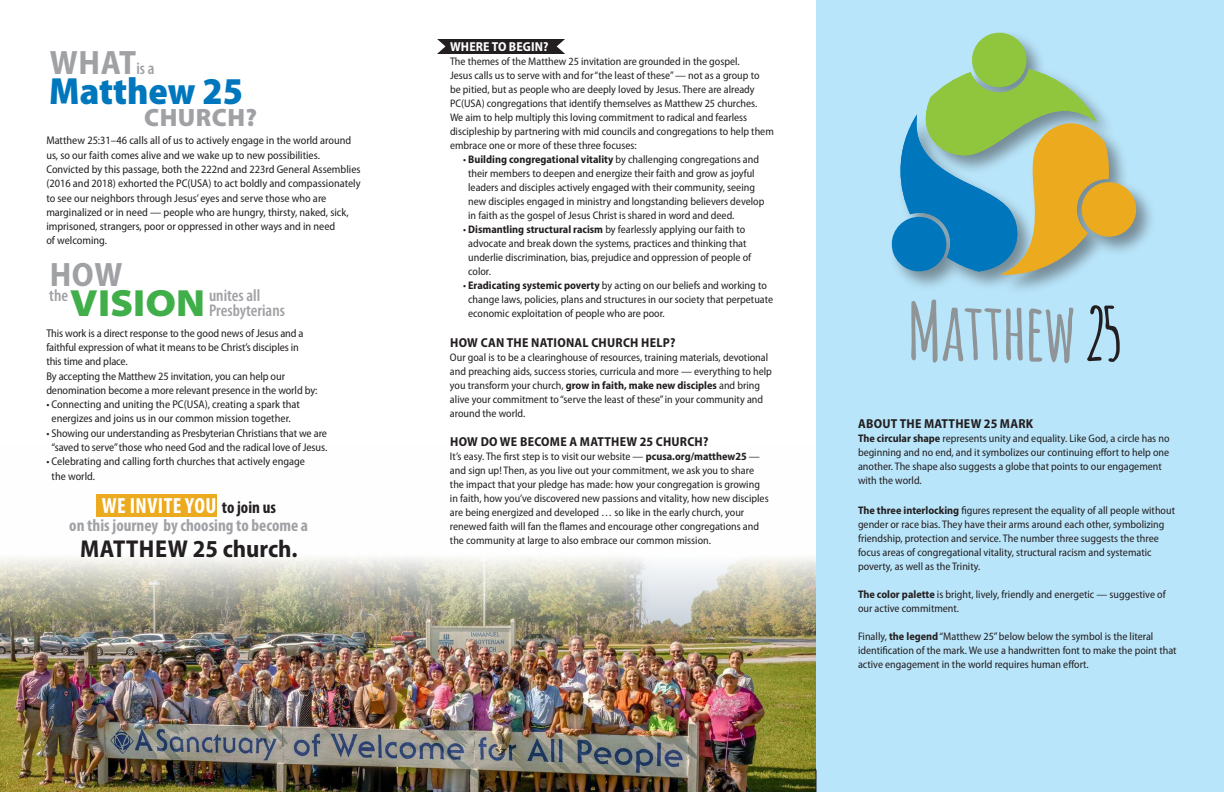
<style>
.page{position:relative;width:1224px;height:792px;background:#fff}
.page>*{position:absolute;margin:0;border:0;box-sizing:border-box;transform-origin:0 0}
.t1{font:700 78.9px "Amatic";letter-spacing:.01em;color:#8f9497}
.Head{font:900 semi-condensed 38px "Myriad Pro";color:#0077bd}
.Head-2{font:900 semi-expanded 38px "Myriad Pro";color:#40ae49}
.Head-3{font:700 semi-condensed 34px "Myriad Pro";letter-spacing:.02em;color:#a0a1a5}
.Head-4{font:900 25.1px "Myriad Pro";letter-spacing:.02em;color:#a0a1a5}
.Head-5{font:700 semi-condensed 24.5px "Myriad Pro";color:#231f20}
.Head-6{font:700 condensed 22px "Myriad Pro";letter-spacing:.02em;color:#fff}
.Head-7{font:700 condensed 17.1px "Myriad Pro";color:#a0a1a5}
.Head-8{font:600 condensed 17px "Myriad Pro";color:#a0a1a5}
.Head-9{font:700 semi-condensed 13px "Myriad Pro";letter-spacing:.02em;color:#231f20}
.Head-10{font:700 semi-condensed 13px "Myriad Pro";letter-spacing:.01em;color:#fff}
.t2{font:semi-condensed 11.2px/14.3px "Myriad Pro";color:#231f20}
.Head-11{font:semi-condensed 11px/14px "Myriad Pro";color:#231f20}
.s1{font-weight:700}
.s2{font-weight:600;font-stretch:condensed;font-size:17px}
.s3{font-size:71.5px;color:#231f20}
.s4{font-size:17.1px;color:#231f20}
</style>
<div class="page">
<img style="left:0;top:494px;width:816px;height:298px">
<div style="left:816px;top:0;width:408px;height:792px;background:#b9e5fa"></div>
<svg style="left:816px;top:770px;width:1px;height:22px"></svg>
<div style="left:437px;top:39px;width:129px;height:15px;background:#231f20"></div>
<svg style="left:437px;top:39px;width:8px;height:15px"></svg>
<svg style="left:557px;top:39px;width:9px;height:15px"></svg>
<div style="left:96px;top:494px;width:120px;height:22px;background:#ecaa1f"></div>
<div style="left:889px;top:30px;width:268px;height:265px;background:#231f20;opacity:.45"></div>
<svg style="left:889px;top:30px;width:251px;height:245px"></svg>
<p class="Head-10" style="left:450px;top:38px;width:100px">WHERE TO BEGIN?</p>
<p class="Head-11" style="left:450px;top:54px;width:325px">The themes of the Matthew 25 invitation are grounded in the gospel.<br>Jesus calls us to serve with and for “the least of these” — not as a group to<br>be pitied, but as people who are deeply loved by Jesus. There are already PC(USA) congregations that identify themselves as Matthew 25 churches.<br>We aim to help multiply this loving commitment to radical and fearless discipleship by partnering with mid councils and congregations to help them embrace one or more of these three focuses:</p>
<p class="Head-11" style="left:468px;top:152px;width:298px;text-indent:-5px">• <span class="s1">Building congregational vitality</span> by challenging congregations and their members to deepen and energize their faith and grow as joyful leaders and disciples actively engaged with their community, seeing new disciples engaged in ministry and longstanding believers develop in faith as the gospel of Jesus Christ is shared in word and deed.</p>
<p class="Head-11" style="left:468px;top:222px;width:285px;text-indent:-5px">• <span class="s1">Dismantling structural racism</span> by fearlessly applying our faith to advocate and break down the systems, practices and thinking that underlie discrimination, bias, prejudice and oppression of people of color.</p>
<p class="Head-11" style="left:468px;top:278px;width:306px;text-indent:-5px">• <span class="s1">Eradicating systemic poverty</span> by acting on our beliefs and working to change laws, policies, plans and structures in our society that perpetuate economic exploitation of people who are poor.</p>
<p class="Head-9" style="left:450px;top:334px;width:227px">HOW CAN THE NATIONAL CHURCH HELP?</p>
<p class="Head-11" style="left:450px;top:350px;width:323px">Our goal is to be a clearinghouse of resources, training materials, devotional and preaching aids, success stories, curricula and more — everything to help you transform your church, <span class="s1">grow in faith, make new disciples</span> and bring alive your commitment to “serve the least of these” in your community and around the world.</p>
<p class="Head-9" style="left:450px;top:433px;width:260px">HOW DO WE BECOME A MATTHEW 25 CHURCH?</p>
<p class="Head-11" style="left:450px;top:449px;width:320px">It’s easy. The first step is to visit our website — <span class="s1">pcusa.org/matthew25</span> — and sign up! Then, as you live out your commitment, we ask you to share the impact that your pledge has made: how your congregation is growing in faith, how you’ve discovered new passions and vitality, how new disciples are being energized and developed … so like in the early church, your renewed faith will fan the flames and encourage other congregations and the community at large to also embrace our common mission.</p>
<p class="Head-3" style="left:50px;top:41px;width:106px">WHAT<span class="s2">is a</span></p>
<p class="Head" style="left:49px;top:67px;width:195px">Matthew 25</p>
<p class="Head-4" style="left:144px;top:101px;width:114px">CHURCH?</p>
<p class="t2" style="left:46px;top:133px;width:316px">Matthew 25:31–46 calls all of us to actively engage in the world around us, so our faith comes alive and we wake up to new possibilities.<br>Convicted by this passage, both the 222nd and 223rd General Assemblies (2016 and 2018) exhorted the PC(USA) to act boldly and compassionately to see our neighbors through Jesus’ eyes and serve those who are marginalized or in need — people who are hungry, thirsty, naked, sick, imprisoned, strangers, poor or oppressed in other ways and in need<br>of welcoming.</p>
<p class="Head-3" style="left:50px;top:252px;width:74px">HOW</p>
<p class="Head-8" style="left:49px;top:285px;width:20px">the</p>
<p class="Head-2" style="left:70px;top:277px;width:137px">VISION</p>
<p class="Head-8" style="left:209px;top:284px;width:53px">unites all</p>
<p class="Head-8" style="left:209px;top:299px;width:77px">Presbyterians</p>
<p class="t1" style="left:908px;top:275px;width:213px">Matthew <span class="s3">25</span></p>
<p class="t2" style="left:46px;top:326px;width:259px">This work is a direct response to the good news of Jesus and a faithful expression of what it means to be Christ’s disciples in this time and place.</p>
<p class="t2" style="left:46px;top:369px;width:273px">By accepting the Matthew 25 invitation, you can help our denomination become a more relevant presence in the world by:</p>
<p class="t2" style="left:46px;top:397px;width:255px;text-align:center">• Connecting and uniting the PC(USA), creating a spark that energizes and joins us in our common mission together.</p>
<p class="t2" style="left:46px;top:426px;width:282px;text-align:center">• Showing our understanding as Presbyterian Christians that we are “saved to serve” those who need God and the radical love of Jesus.</p>
<p class="t2" style="left:52px;top:454px;width:255px;text-indent:-5px">• Celebrating and calling forth churches that actively engage the world.</p>
<p class="Head-6" style="left:102px;top:491px;width:176px">WE INVITE YOU <span class="s4">to join us</span></p>
<p class="Head-7" style="left:69px;top:514px;width:240px">on this journey by choosing to become a</p>
<p class="Head-5" style="left:80px;top:533px;width:219px">MATTHEW 25 church.</p>
<p class="Head-9" style="left:858px;top:415px;width:177px">ABOUT THE MATTHEW 25 MARK</p>
<p class="Head-11" style="left:858px;top:431px;width:313px"><span class="s1">The circular shape</span> represents unity and equality. Like God, a circle has no beginning and no end, and it symbolizes our continuing effort to help one another. The shape also suggests a globe that points to our engagement with the world.</p>
<p class="Head-11" style="left:858px;top:503px;width:319px"><span class="s1">The three interlocking</span> figures represent the equality of all people without gender or race bias. They have their arms around each other, symbolizing friendship, protection and service. The number three suggests the three focus areas of congregational vitality, structural racism and systematic poverty, as well as the Trinity.</p>
<p class="Head-11" style="left:858px;top:587px;width:309px"><span class="s1">The color palette</span> is bright, lively, friendly and energetic — suggestive of our active commitment.</p>
<p class="Head-11" style="left:858px;top:629px;width:320px">Finally, <span class="s1">the legend</span> “Matthew 25” below below the symbol is the literal identification of the mark. We use a handwritten font to make the point that active engagement in the world requires human effort.</p>
</div>
